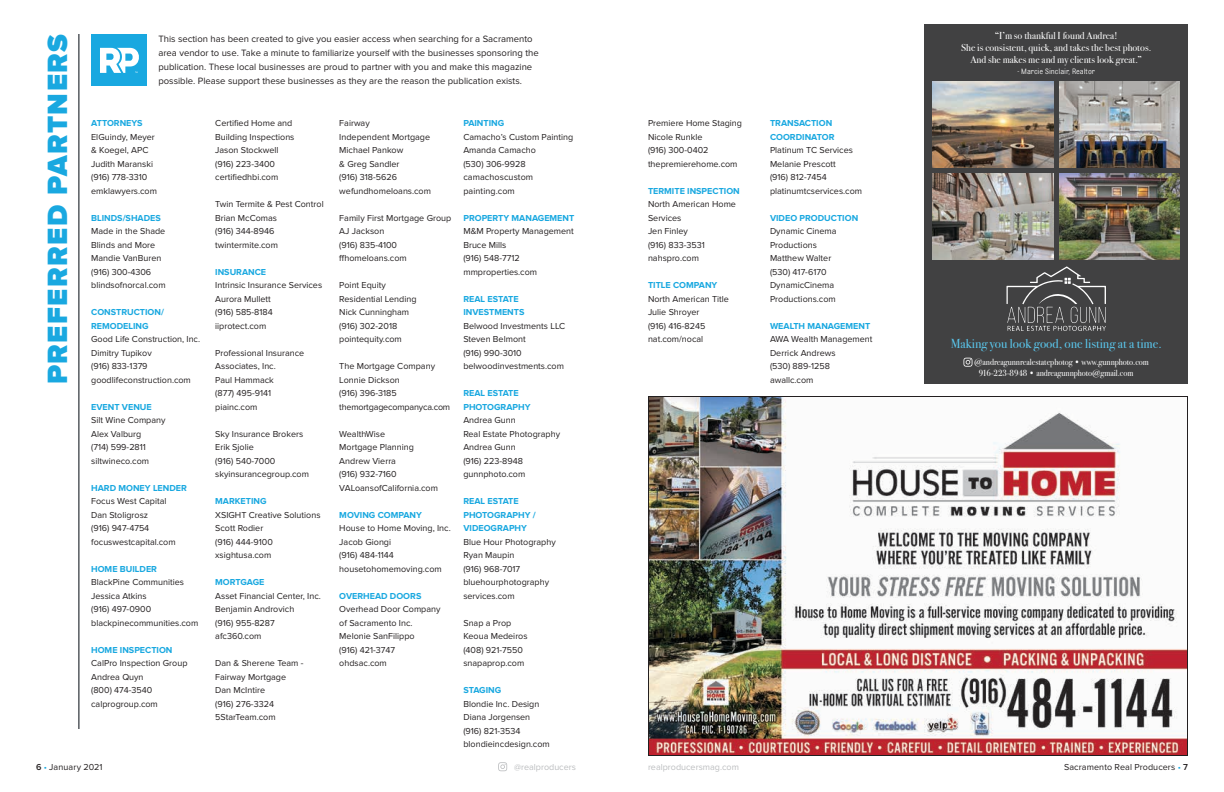
<style>
.page{position:relative;width:1224px;height:792px;background:#fff}
.page>*{position:absolute;margin:0;border:0;box-sizing:border-box;transform-origin:0 0}
.t1{font:900 28.9px "Proxima Nova";letter-spacing:.05em;color:#19a8e0}
.t2{font:13px "Bodoni Svty Two ITCTT Book";color:#5ac7ed}
.t3{font:10.1px/12.1px "Bodoni Svty Two ITCTT Book";color:#fff;text-align:center}
.t4{font:9.5px/14px "Proxima Nova";color:#231f20}
.t5{font:9px/13.5px "Proxima Nova";color:#231f20}
.t6{font:700 9px/13.5px "Proxima Nova";color:#19a8e0}
.t7{font:9px/10.8px "Bodoni Svty Two ITCTT Book";color:#fff;scale:.93 1}
.t8{font:9px "Proxima Nova";color:#bcbec0}
.t9{font:8.3px "Bulldog Std";color:#fff}
.s1{font-weight:600}
.s2{color:#19a8e0}
</style>
<div class="page">
<svg style="left:498px;top:762px;width:9px;height:9px"></svg>
<hr style="left:79px;top:34px;width:1px;height:695px;background:#00080f">
<div style="left:91px;top:34px;width:55px;height:52px;background:#19a8e0"></div>
<svg style="left:100px;top:48px;width:39px;height:25px"></svg>
<img style="left:648px;top:396px;width:540px;height:360px">
<div style="left:924px;top:24px;width:264px;height:360px;background:#414142"></div>
<img style="left:933px;top:81px;width:120px;height:87px">
<img style="left:1059px;top:81px;width:121px;height:87px">
<img style="left:933px;top:174px;width:120px;height:86px">
<img style="left:1059px;top:174px;width:121px;height:86px">
<svg style="left:1007px;top:266px;width:99px;height:65px"></svg>
<svg style="left:963px;top:358px;width:9px;height:9px"></svg>
<h1 class="t1" style="left:44px;top:384px;width:352px;rotate:-90deg">PREFERRED PARTNERS</h1>
<p class="t4" style="left:158px;top:31px;width:382px">This section has been created to give you easier access when searching for a Sacramento area vendor to use. Take a minute to familiarize yourself with the businesses sponsoring the publication. These local businesses are proud to partner with you and make this magazine possible. Please support these businesses as they are the reason the publication exists.</p>
<p class="t6" style="left:91px;top:117px;width:53px">ATTORNEYS</p>
<p class="t5" style="left:91px;top:130px;width:67px">ElGuindy, Meyer &amp; Koegel, APC<br>Judith Maranski (916) 778-3310 emklawyers.com</p>
<p class="t6" style="left:91px;top:211px;width:71px">BLINDS/SHADES</p>
<p class="t5" style="left:91px;top:225px;width:76px">Made in the Shade<br>Blinds and More<br>Mandie VanBuren (916) 300-4306 blindsofnorcal.com</p>
<p class="t6" style="left:91px;top:306px;width:74px">CONSTRUCTION/<br>REMODELING</p>
<p class="t5" style="left:91px;top:333px;width:110px">Good Life Construction, Inc.<br>Dimitry Tupikov<br>(916) 833-1379 goodlifeconstruction.com</p>
<p class="t6" style="left:91px;top:400px;width:62px">EVENT VENUE</p>
<p class="t5" style="left:91px;top:414px;width:76px">Silt Wine Company<br>Alex Valburg<br>(714) 599-2811 siltwineco.com</p>
<p class="t6" style="left:91px;top:481px;width:97px">HARD MONEY LENDER</p>
<p class="t5" style="left:91px;top:495px;width:86px">Focus West Capital<br>Dan Stoligrosz<br>(916) 947-4754 focuswestcapital.com</p>
<p class="t6" style="left:91px;top:562px;width:67px">HOME BUILDER</p>
<p class="t5" style="left:91px;top:576px;width:109px">BlackPine Communities<br>Jessica Atkins<br>(916) 497-0900 blackpinecommunities.com</p>
<p class="t6" style="left:91px;top:643px;width:83px">HOME INSPECTION</p>
<p class="t5" style="left:91px;top:657px;width:98px">CalPro Inspection Group<br>Andrea Quyn<br>(800) 474-3540 calprogroup.com</p>
<p class="t5" style="left:215px;top:117px;width:81px">Certified Home and<br>Building Inspections<br>Jason Stockwell (916) 223-3400 certifiedhbi.com</p>
<p class="t5" style="left:215px;top:198px;width:110px">Twin Termite &amp; Pest Control<br>Brian McComas<br>(916) 344-8946 twintermite.com</p>
<p class="t6" style="left:215px;top:265px;width:52px">INSURANCE</p>
<p class="t5" style="left:215px;top:279px;width:108px">Intrinsic Insurance Services<br>Aurora Mullett<br>(916) 585-8184 iiprotect.com</p>
<p class="t5" style="left:215px;top:346px;width:91px">Professional Insurance<br>Associates, Inc.<br>Paul Hammack<br>(877) 495-9141 piainc.com</p>
<p class="t5" style="left:215px;top:427px;width:95px">Sky Insurance Brokers<br>Erik Sjolie<br>(916) 540-7000 skyinsurancegroup.com</p>
<p class="t6" style="left:215px;top:495px;width:53px">MARKETING</p>
<p class="t5" style="left:215px;top:508px;width:107px">XSIGHT Creative Solutions<br>Scott Rodier<br>(916) 444-9100 xsightusa.com</p>
<p class="t6" style="left:215px;top:576px;width:51px">MORTGAGE</p>
<p class="t5" style="left:215px;top:589px;width:107px">Asset Financial Center, Inc.<br>Benjamin Androvich<br>(916) 955-8287 afc360.com</p>
<p class="t5" style="left:215px;top:657px;width:90px">Dan &amp; Sherene Team -<br>Fairway Mortgage<br>Dan McIntire<br>(916) 276-3324<br>5StarTeam.com</p>
<p class="t6" style="left:463px;top:117px;width:42px">PAINTING</p>
<p class="t5" style="left:463px;top:130px;width:111px">Camacho’s Custom Painting<br>Amanda Camacho<br>(530) 306-9928 camachoscustom painting.com</p>
<p class="t6" style="left:463px;top:211px;width:112px">PROPERTY MANAGEMENT</p>
<p class="t5" style="left:463px;top:225px;width:112px">M&amp;M Property Management<br>Bruce Mills<br>(916) 548-7712 mmproperties.com</p>
<p class="t6" style="left:463px;top:292px;width:63px">REAL ESTATE<br>INVESTMENTS</p>
<p class="t5" style="left:463px;top:319px;width:103px">Belwood Investments LLC<br>Steven Belmont<br>(916) 990-3010 belwoodinvestments.com</p>
<p class="t6" style="left:463px;top:387px;width:69px">REAL ESTATE<br>PHOTOGRAPHY</p>
<p class="t5" style="left:463px;top:414px;width:98px">Andrea Gunn<br>Real Estate Photography<br>Andrea Gunn<br>(916) 223-8948 gunnphoto.com</p>
<p class="t6" style="left:463px;top:495px;width:74px">REAL ESTATE<br>PHOTOGRAPHY /<br>VIDEOGRAPHY</p>
<p class="t5" style="left:463px;top:535px;width:94px">Blue Hour Photography<br>Ryan Maupin<br>(916) 968-7017 bluehourphotography services.com</p>
<p class="t5" style="left:463px;top:616px;width:66px">Snap a Prop<br>Keoua Medeiros (408) 921-7550 snapaprop.com</p>
<p class="t6" style="left:463px;top:684px;width:39px">STAGING</p>
<p class="t5" style="left:463px;top:697px;width:88px">Blondie Inc. Design<br>Diana Jorgensen (916) 821-3534 blondieincdesign.com</p>
<p class="t5" style="left:339px;top:117px;width:93px">Fairway<br>Independent Mortgage<br>Michael Pankow<br>&amp; Greg Sandler<br>(916) 318-5626 wefundhomeloans.com</p>
<p class="t5" style="left:339px;top:211px;width:113px">Family First Mortgage Group<br>AJ Jackson<br>(916) 835-4100 ffhomeloans.com</p>
<p class="t5" style="left:339px;top:279px;width:79px">Point Equity<br>Residential Lending<br>Nick Cunningham (916) 302-2018 pointequity.com</p>
<p class="t5" style="left:339px;top:360px;width:112px">The Mortgage Company<br>Lonnie Dickson<br>(916) 396-3185 themortgagecompanyca.com</p>
<p class="t5" style="left:339px;top:427px;width:100px">WealthWise<br>Mortgage Planning<br>Andrew Vierra<br>(916) 932-7160<br>VALoansofCalifornia.com</p>
<p class="t6" style="left:339px;top:508px;width:84px">MOVING COMPANY</p>
<p class="t5" style="left:339px;top:522px;width:113px">House to Home Moving, Inc.<br>Jacob Giongi<br>(916) 484-1144 housetohomemoving.com</p>
<p class="t6" style="left:339px;top:589px;width:84px">OVERHEAD DOORS</p>
<p class="t5" style="left:339px;top:603px;width:103px">Overhead Door Company of Sacramento Inc.<br>Melonie SanFilippo<br>(916) 421-3747 ohdsac.com</p>
<p class="t5" style="left:648px;top:117px;width:96px">Premiere Home Staging<br>Nicole Runkle<br>(916) 300-0402 thepremierehome.com</p>
<p class="t6" style="left:648px;top:184px;width:93px">TERMITE INSPECTION</p>
<p class="t5" style="left:648px;top:198px;width:90px">North American Home<br>Services<br>Jen Finley<br>(916) 833-3531 nahspro.com</p>
<p class="t6" style="left:648px;top:279px;width:71px">TITLE COMPANY</p>
<p class="t5" style="left:648px;top:292px;width:83px">North American Title<br>Julie Shroyer<br>(916) 416-8245 nat.com/nocal</p>
<p class="t6" style="left:770px;top:117px;width:66px">TRANSACTION<br>COORDINATOR</p>
<p class="t5" style="left:770px;top:144px;width:94px">Platinum TC Services<br>Melanie Prescott<br>(916) 812-7454 platinumtcservices.com</p>
<p class="t6" style="left:770px;top:211px;width:90px">VIDEO PRODUCTION</p>
<p class="t5" style="left:770px;top:225px;width:68px">Dynamic Cinema<br>Productions<br>Matthew Walter (530) 417-6170<br>DynamicCinema<br>Productions.com</p>
<p class="t6" style="left:770px;top:319px;width:102px">WEALTH MANAGEMENT</p>
<p class="t5" style="left:770px;top:333px;width:104px">AWA Wealth Management<br>Derrick Andrews<br>(530) 889-1258 awallc.com</p>
<p class="t3" style="left:961px;top:29px;width:192px">“I’m so thankful I found Andrea!<br>She is consistent, quick, and takes the best photos.<br>And she makes me and my clients look great.”</p>
<p class="t9" style="left:1017px;top:67px;width:79px">- Marcie Sinclair, Realtor</p>
<h2 class="t2" style="left:951px;top:336px;width:213px">Making you look good, one listing at a time.</h2>
<p class="t7" style="left:979px;top:357px;width:184px;text-indent:-4px">@andreagunnrealestatephotog • www.gunnphoto.com<br>916-223-8948 • andreagunnphoto@gmail.com</p>
<p class="t5" style="left:36px;top:761px;width:68px"><span class="s1">6</span> <span class="s2">•</span> January 2021</p>
<p class="t8" style="left:514px;top:762px;width:63px">@realproducers</p>
<p class="t8" style="left:648px;top:762px;width:92px">realproducersmag.com</p>
<p class="t5" style="left:1064px;top:761px;width:125px">Sacramento Real Producers <span class="s2">•</span> <span class="s1">7</span></p>
</div>
